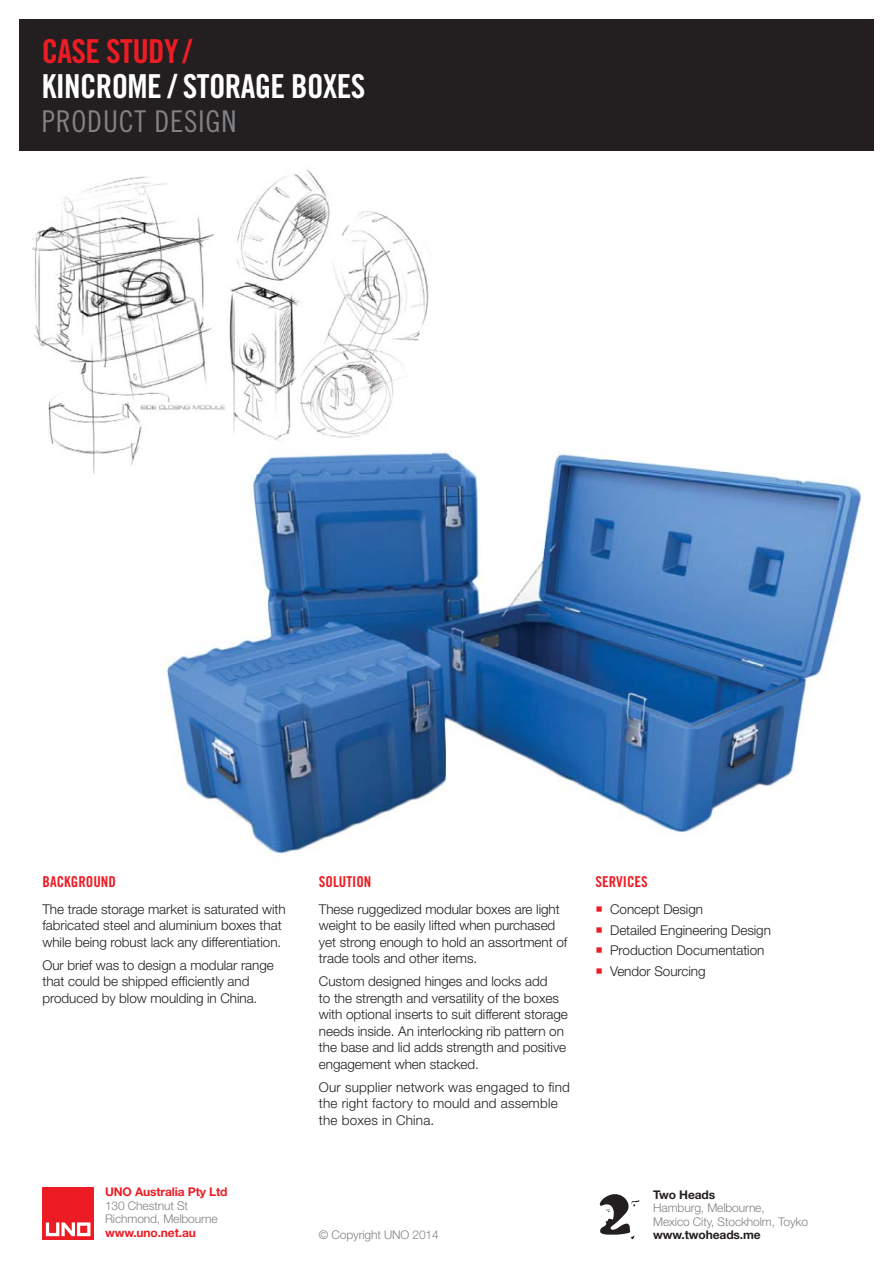
<style>
.page{position:relative;width:893px;height:1263px;background:#fff}
.page>*{position:absolute;margin:0;border:0;box-sizing:border-box;transform-origin:0 0}
.t1{font:33px "Trade Gothic Bold Cond Twenty";letter-spacing:-.02em;color:#fff}
.t2{font:33px "Trade Gothic Bold Cond Twenty";letter-spacing:-.02em;color:#ed1c24}
.t3{font:30px "Trade Gothic Cond Eighteen";letter-spacing:.025em;color:#808285}
.t4{font:15px "Trade Gothic Bold Cond Twenty";color:#ed1c24}
.t5{font:300 13.5px/16.5px "Helvetica Neue LT";letter-spacing:-.005em;color:#231f20}
.t6{font:300 13.5px/16.5px "Helvetica Neue LT";letter-spacing:.015em;color:#231f20}
.t7{font:300 12px/13.5px "Helvetica Neue LT";letter-spacing:-.01em;color:#808285}
.t8{font:700 12px "Helvetica Neue LT";letter-spacing:-.01em;color:#ed1c24}
.t9{font:700 12px "Helvetica Neue LT";letter-spacing:-.01em;color:#231f20}
</style>
<div class="page">
<img style="left:32px;top:169px;width:397px;height:305px">
<img style="left:167px;top:449px;width:694px;height:407px">
<img style="left:132px;top:436px;width:299px;height:38px">
<svg style="left:600px;top:1194px;width:40px;height:45px"></svg>
<div style="left:43px;top:1187px;width:51px;height:53px;background:#ed1c24"></div>
<svg style="left:46px;top:1222px;width:44px;height:14px"></svg>
<div style="left:19px;top:20px;width:854px;height:131px;background:#231f20"></div>
<h1 class="t2" style="left:42px;top:40px;width:152px">CASE STUDY /</h1>
<h1 class="t1" style="left:42px;top:74px;width:325px">KINCROME / STORAGE BOXES</h1>
<h2 class="t3" style="left:42px;top:111px;width:196px">PRODUCT DESIGN</h2>
<p class="t4" style="left:43px;top:877px;width:75px">BACKGROUND</p>
<p class="t4" style="left:319px;top:877px;width:54px">SOLUTION</p>
<p class="t5" style="left:43px;top:902px;width:245px">The trade storage market is saturated with fabricated steel and aluminium boxes that while being robust lack any differentiation.</p>
<p class="t5" style="left:43px;top:958px;width:233px">Our brief was to design a modular range that could be shipped efficiently and produced by blow moulding in China.</p>
<p class="t8" style="left:105px;top:1188px;width:124px">UNO Australia Pty Ltd</p>
<p class="t7" style="left:105px;top:1200px;width:114px">130 Chestnut St<br>Richmond, Melbourne</p>
<p class="t8" style="left:105px;top:1228px;width:92px">www.uno.net.au</p>
<p class="t5" style="left:319px;top:902px;width:250px">These ruggedized modular boxes are light weight to be easily lifted when purchased yet strong enough to hold an assortment of trade tools and other items.</p>
<p class="t5" style="left:319px;top:975px;width:250px">Custom designed hinges and locks add<br>to the strength and versatility of the boxes with optional inserts to suit different storage needs inside. An interlocking rib pattern on the base and lid adds strength and positive engagement when stacked.</p>
<p class="t6" style="left:319px;top:1080px;width:253px">Our supplier network was engaged to find the right factory to mould and assemble the boxes in China.</p>
<p class="t7" style="left:319px;top:1230px;width:121px">© Copyright UNO 2014</p>
<p class="t4" style="left:595px;top:877px;width:54px">SERVICES</p>
<p class="t5" style="left:610px;top:900px;width:162px;line-height:20.7px">Concept Design<br>Detailed Engineering Design<br>Production Documentation<br>Vendor Sourcing</p>
<p class="t9" style="left:653px;top:1190px;width:63px">Two Heads</p>
<p class="t7" style="left:653px;top:1203px;width:156px">Hamburg, Melbourne,<br>Mexico City, Stockholm, Toyko</p>
<p class="t9" style="left:653px;top:1231px;width:109px">www.twoheads.me</p>
</div>
